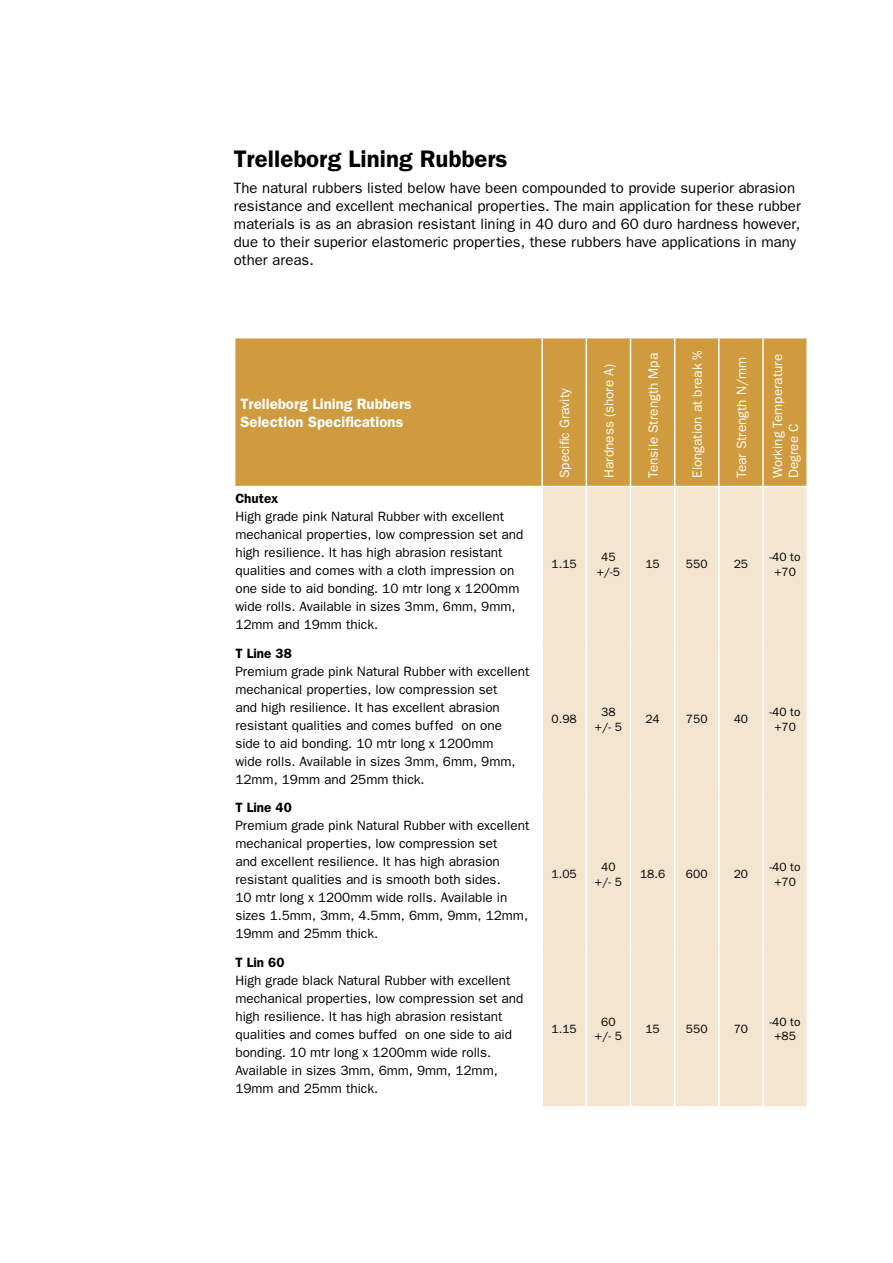
<style>
.page{position:relative;width:893px;height:1263px;background:#fff}
.page>*{position:absolute;margin:0;border:0;box-sizing:border-box;transform-origin:0 0}
.t1{font:600 24px "Franklin Gothic";color:#000}
.t2{font:15px/18px "Franklin Gothic";color:#000}
.t3{font:600 15px/18px "Franklin Gothic";color:#fff}
.t4{font:13.5px/18px "Franklin Gothic";color:#000}
.t5{font:13.5px/16.2px "Franklin Gothic";color:#fff}
.t6{font:600 13.5px "Franklin Gothic";color:#000}
.t7{font:12px/14.4px "Franklin Gothic";color:#000;text-align:center}
</style>
<div class="page">
<div style="left:235px;top:338px;width:571px;height:148px;background:#d09b3e"></div>
<div style="left:543px;top:487px;width:263px;height:619px;background:#f3e5d0"></div>
<hr style="left:541px;top:338px;width:2px;height:148px;background:#fff">
<hr style="left:586px;top:338px;width:1px;height:148px;background:#fff">
<hr style="left:630px;top:338px;width:1px;height:148px;background:#fff">
<hr style="left:674px;top:338px;width:1px;height:148px;background:#fff">
<hr style="left:718px;top:338px;width:2px;height:148px;background:#fff">
<hr style="left:762px;top:338px;width:2px;height:148px;background:#fff">
<hr style="left:586px;top:487px;width:1px;height:154px;background:#fff">
<hr style="left:630px;top:487px;width:1px;height:154px;background:#fff">
<hr style="left:674px;top:487px;width:1px;height:154px;background:#fff">
<hr style="left:718px;top:487px;width:2px;height:154px;background:#fff">
<hr style="left:586px;top:641px;width:1px;height:155px;background:#fff">
<hr style="left:630px;top:641px;width:1px;height:155px;background:#fff">
<hr style="left:674px;top:641px;width:1px;height:155px;background:#fff">
<hr style="left:718px;top:641px;width:2px;height:155px;background:#fff">
<hr style="left:586px;top:796px;width:1px;height:155px;background:#fff">
<hr style="left:630px;top:796px;width:1px;height:155px;background:#fff">
<hr style="left:674px;top:796px;width:1px;height:155px;background:#fff">
<hr style="left:718px;top:796px;width:2px;height:155px;background:#fff">
<hr style="left:586px;top:951px;width:1px;height:155px;background:#fff">
<hr style="left:630px;top:951px;width:1px;height:155px;background:#fff">
<hr style="left:674px;top:951px;width:1px;height:155px;background:#fff">
<hr style="left:718px;top:951px;width:2px;height:155px;background:#fff">
<hr style="left:762px;top:487px;width:2px;height:154px;background:#fff">
<hr style="left:762px;top:641px;width:2px;height:155px;background:#fff">
<hr style="left:762px;top:796px;width:2px;height:155px;background:#fff">
<hr style="left:762px;top:951px;width:2px;height:155px;background:#fff">
<h1 class="t1" style="left:234px;top:144px;width:275px">Trelleborg Lining Rubbers</h1>
<p class="t2" style="left:234px;top:179px;width:568px">The natural rubbers listed below have been compounded to provide superior abrasion resistance and excellent mechanical properties. The main application for these rubber materials is as an abrasion resistant lining in 40 duro and 60 duro hardness however, due to their superior elastomeric properties, these rubbers have applications in many other areas.</p>
<p class="t3" style="left:241px;top:395px;width:173px">Trelleborg Lining Rubbers<br>Selection Specifications</p>
<p class="t5" style="left:557px;top:478px;width:91px;rotate:-90deg">Specific Gravity</p>
<p class="t5" style="left:601px;top:478px;width:115px;rotate:-90deg">Hardness (shore A)</p>
<p class="t5" style="left:645px;top:478px;width:126px;rotate:-90deg">Tensile Strength Mpa</p>
<p class="t5" style="left:689px;top:478px;width:129px;rotate:-90deg">Elongation at break %</p>
<p class="t5" style="left:733px;top:478px;width:122px;rotate:-90deg">Tear Strength N/mm</p>
<p class="t5" style="left:769px;top:478px;width:126px;rotate:-90deg">Working Temperature<br>Degree C</p>
<p class="t6" style="left:235px;top:490px;width:45px">Chutex</p>
<p class="t4" style="left:235px;top:507px;width:290px">High grade pink Natural Rubber with excellent mechanical properties, low compression set and high resilience. It has high abrasion resistant qualities and comes with a cloth impression on one side to aid bonding. 10 mtr long x 1200mm wide rolls. Available in sizes 3mm, 6mm, 9mm, 12mm and 19mm thick.</p>
<p class="t6" style="left:235px;top:645px;width:58px">T Line 38</p>
<p class="t4" style="left:235px;top:662px;width:296px">Premium grade pink Natural Rubber with excellent mechanical properties, low compression set<br>and high resilience. It has excellent abrasion resistant qualities and comes buffed on one side to aid bonding. 10 mtr long x 1200mm<br>wide rolls. Available in sizes 3mm, 6mm, 9mm, 12mm, 19mm and 25mm thick.</p>
<p class="t6" style="left:235px;top:800px;width:58px">T Line 40</p>
<p class="t4" style="left:235px;top:817px;width:296px">Premium grade pink Natural Rubber with excellent mechanical properties, low compression set<br>and excellent resilience. It has high abrasion resistant qualities and is smooth both sides.<br>10 mtr long x 1200mm wide rolls. Available in sizes 1.5mm, 3mm, 4.5mm, 6mm, 9mm, 12mm, 19mm and 25mm thick.</p>
<p class="t6" style="left:235px;top:955px;width:51px">T Lin 60</p>
<p class="t4" style="left:235px;top:972px;width:290px">High grade black Natural Rubber with excellent mechanical properties, low compression set and high resilience. It has high abrasion resistant qualities and comes buffed on one side to aid bonding. 10 mtr long x 1200mm wide rolls.<br>Available in sizes 3mm, 6mm, 9mm, 12mm, 19mm and 25mm thick.</p>
<p class="t7" style="left:552px;top:557px;width:27px">1.15</p>
<p class="t7" style="left:597px;top:550px;width:25px">45 +/-5</p>
<p class="t7" style="left:645px;top:557px;width:16px">15</p>
<p class="t7" style="left:686px;top:557px;width:23px">550</p>
<p class="t7" style="left:734px;top:557px;width:16px">25</p>
<p class="t7" style="left:770px;top:550px;width:32px">-40 to +70</p>
<p class="t7" style="left:552px;top:712px;width:27px">0.98</p>
<p class="t7" style="left:595px;top:705px;width:28px">38 +/- 5</p>
<p class="t7" style="left:645px;top:712px;width:16px">24</p>
<p class="t7" style="left:686px;top:712px;width:23px">750</p>
<p class="t7" style="left:734px;top:712px;width:16px">40</p>
<p class="t7" style="left:770px;top:705px;width:32px">-40 to +70</p>
<p class="t7" style="left:552px;top:867px;width:27px">1.05</p>
<p class="t7" style="left:595px;top:860px;width:28px">40 +/- 5</p>
<p class="t7" style="left:640px;top:867px;width:27px">18.6</p>
<p class="t7" style="left:686px;top:867px;width:23px">600</p>
<p class="t7" style="left:734px;top:867px;width:16px">20</p>
<p class="t7" style="left:770px;top:860px;width:32px">-40 to +70</p>
<p class="t7" style="left:552px;top:1022px;width:27px">1.15</p>
<p class="t7" style="left:595px;top:1015px;width:28px">60 +/- 5</p>
<p class="t7" style="left:645px;top:1022px;width:16px">15</p>
<p class="t7" style="left:686px;top:1022px;width:23px">550</p>
<p class="t7" style="left:734px;top:1022px;width:16px">70</p>
<p class="t7" style="left:770px;top:1015px;width:32px">-40 to +85</p>
</div>
